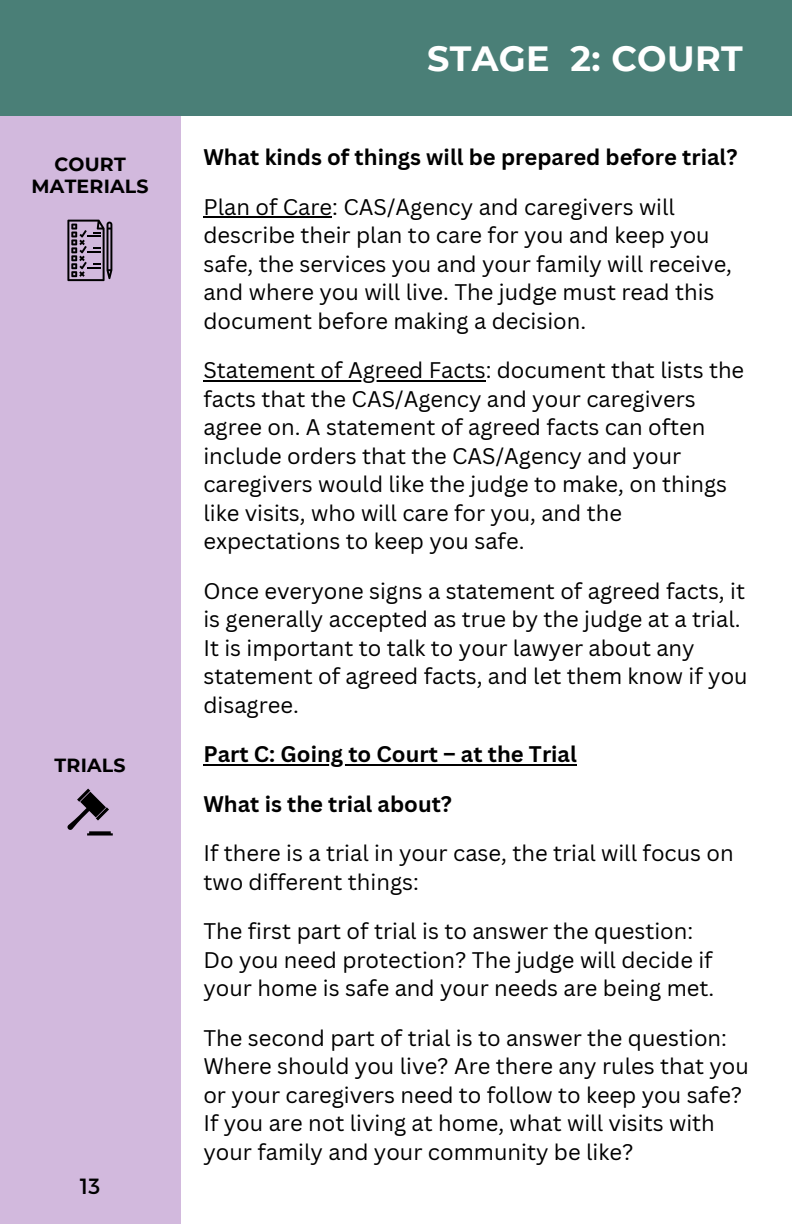
<style>
.page{position:relative;width:792px;height:1224px;background:#fff}
.page>*{position:absolute;margin:0;border:0;box-sizing:border-box;transform-origin:0 0}
.t1{font:700 35px "Montserrat";letter-spacing:.01em;color:#fff}
.t2{font:22px/28.4px "Canva Sans";color:#000}
.t3{font:700 22px "Canva Sans";color:#000}
.t4{font:22px "Montserrat";color:#000}
.t5{font:700 19px/22.4px "Montserrat";letter-spacing:.01em;color:#000;text-align:center}
</style>
<div class="page">
<div style="left:0;top:0;width:180px;height:1224px;background:#d2b9dd"></div>
<div style="left:0;top:0;width:792px;height:115px;background:#4a7f77"></div>
<hr style="left:203px;top:216px;width:129px;height:2px;background:#000">
<hr style="left:203px;top:380px;width:283px;height:1px;background:#000">
<hr style="left:203px;top:764px;width:374px;height:1px;background:#000">
<svg style="left:67px;top:220px;width:45px;height:61px"></svg>
<svg style="left:67px;top:789px;width:45px;height:46px"></svg>
<p class="t5" style="left:32px;top:153px;width:118px">COURT<br>MATERIALS</p>
<p class="t5" style="left:55px;top:754px;width:72px">TRIALS</p>
<p class="t4" style="left:80px;top:1171px;width:22px">13</p>
<h1 class="t1" style="left:427px;top:37px;width:317px">STAGE 2: COURT</h1>
<p class="t3" style="left:203px;top:142px;width:536px">What kinds of things will be prepared before trial?</p>
<p class="t2" style="left:203px;top:192px;width:530px">Plan of Care: CAS/Agency and caregivers will describe their plan to care for you and keep you safe, the services you and your family will receive, and where you will live. The judge must read this document before making a decision.</p>
<p class="t2" style="left:203px;top:356px;width:542px">Statement of Agreed Facts: document that lists the facts that the CAS/Agency and your caregivers agree on. A statement of agreed facts can often include orders that the CAS/Agency and your caregivers would like the judge to make, on things like visits, who will care for you, and the expectations to keep you safe.</p>
<p class="t2" style="left:203px;top:576px;width:546px">Once everyone signs a statement of agreed facts, it is generally accepted as true by the judge at a trial.<br>It is important to talk to your lawyer about any statement of agreed facts, and let them know if you disagree.</p>
<p class="t3" style="left:203px;top:739px;width:375px">Part C: Going to Court – at the Trial</p>
<p class="t3" style="left:203px;top:788px;width:250px">What is the trial about?</p>
<p class="t2" style="left:203px;top:839px;width:532px">If there is a trial in your case, the trial will focus on two different things:</p>
<p class="t2" style="left:203px;top:917px;width:512px">The first part of trial is to answer the question:<br>Do you need protection? The judge will decide if your home is safe and your needs are being met.</p>
<p class="t2" style="left:203px;top:1023px;width:547px">The second part of trial is to answer the question:<br>Where should you live? Are there any rules that you or your caregivers need to follow to keep you safe?<br>If you are not living at home, what will visits with your family and your community be like?</p>
</div>
